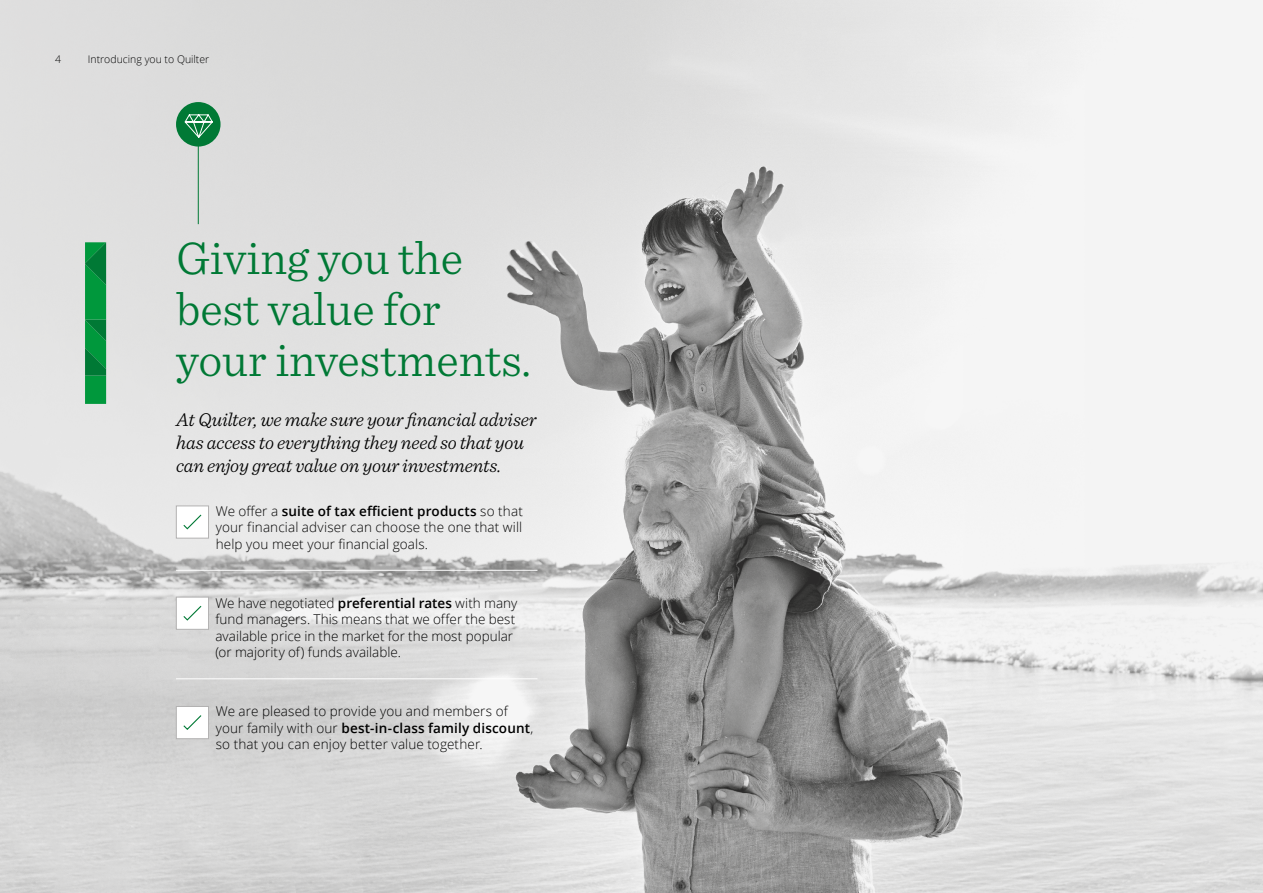
<style>
.page{position:relative;width:1263px;height:893px;background:#fff}
.page>*{position:absolute;margin:0;border:0;box-sizing:border-box;transform-origin:0 0}
.t1{font:300 48px/51px "Sentinel";color:#007935}
.t2{font:italic 300 19.5px/22.5px "Sentinel";letter-spacing:-.01em;color:#000}
.t3{font:300 13.5px/16.5px "Open Sans";letter-spacing:.005em;color:#000}
.t4{font:300 10.5px "Open Sans";color:#000}
.s1{font-weight:600}
</style>
<div class="page">
<img style="left:0;top:0;width:1263px;height:893px">
<hr style="left:176px;top:570px;width:361px;height:1px;background:#fff">
<hr style="left:176px;top:678px;width:361px;height:1px;background:#fff">
<div style="left:176px;top:506px;width:33px;height:32px;background:#fff;border:1px solid #b3b2b2"></div>
<svg style="left:183px;top:514px;width:19px;height:16px"></svg>
<div style="left:176px;top:597px;width:33px;height:33px;background:#fff;border:1px solid #b3b2b2"></div>
<svg style="left:183px;top:605px;width:19px;height:16px"></svg>
<div style="left:176px;top:706px;width:33px;height:33px;background:#fff;border:1px solid #b3b2b2"></div>
<svg style="left:183px;top:715px;width:19px;height:15px"></svg>
<hr style="left:198px;top:142px;width:1px;height:82px;background:#007935">
<div style="left:176px;top:102px;width:45px;height:45px;background:#007935;border-radius:50%"></div>
<svg style="left:184px;top:114px;width:29px;height:24px"></svg>
<svg style="left:85px;top:242px;width:21px;height:162px;background:#028f3b"></svg>
<p class="t4" style="left:55px;top:52px;width:7px">4</p>
<p class="t4" style="left:88px;top:52px;width:123px">Introducing you to Quilter</p>
<h1 class="t1" style="left:176px;top:229px;width:356px">Giving you the best value for your investments.</h1>
<h2 class="t2" style="left:176px;top:407px;width:362px">At Quilter, we make sure your financial adviser has access to everything they need so that you can enjoy great value on your investments.</h2>
<p class="t3" style="left:216px;top:502px;width:308px;text-align:justify">We offer a <span class="s1">suite of tax efficient products</span> so that your financial adviser can choose the one that will help you meet your financial goals.</p>
<p class="t3" style="left:215px;top:594px;width:303px">We have negotiated <span class="s1">preferential rates</span> with many fund managers. This means that we offer the best available price in the market for the most popular (or majority of) funds available.</p>
<p class="t3" style="left:216px;top:703px;width:319px">We are pleased to provide you and members of your family with our <span class="s1">best-in-class family discount</span>, so that you can enjoy better value together.</p>
</div>
